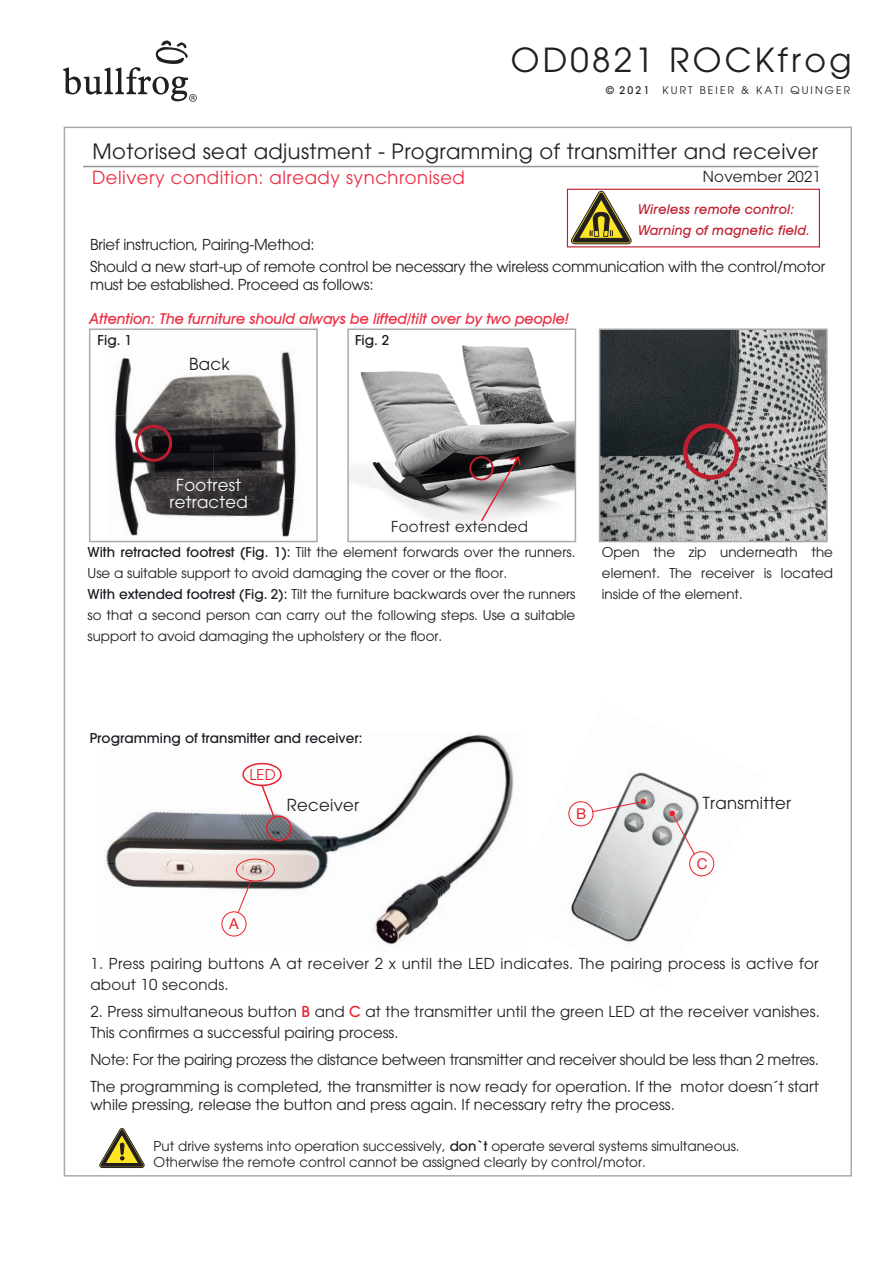
<style>
.page{position:relative;width:893px;height:1263px;background:#fff}
.page>*{position:absolute;margin:0;border:0;box-sizing:border-box;transform-origin:0 0}
.t1{font:33px "ITC Avant Garde Pro";letter-spacing:.1em;color:#231f20}
.t2{font:21px "ITC Avant Garde Pro";letter-spacing:.02em;color:#231f20}
.t3{font:18px "ITC Avant Garde Pro";letter-spacing:.03em;color:#ed2d42}
.t4{font:16.5px "ITC Avant Garde Pro";letter-spacing:.02em;color:#231f20}
.t5{font:16.5px/16.5px "ITC Avant Garde Pro";letter-spacing:.02em;color:#fff;text-align:center}
.t6{font:16.5px "ITC Avant Garde Pro";color:#1d1921}
.t7{font:15px/22.5px "ITC Avant Garde Pro";letter-spacing:-.02em;color:#231f20}
.t8{font:15px/21px "ITC Avant Garde Pro";color:#231f20}
.t9{font:15px/21px "ITC Avant Garde Pro";letter-spacing:.02em;color:#231f20}
.t10{font:italic 500 15px "Avant Garde IT Cby BT";color:#ed2d42}
.t11{font:14.85px "Helvetica Neue";color:#e9212a}
.t12{font:14.85px "ITC Avant Garde Pro";color:#e9212a}
.t13{font:13.5px/21px "ITC Avant Garde Pro";color:#1d1921}
.t14{font:13.5px/16.2px "ITC Avant Garde Pro";color:#231f20}
.t15{font:500 13.5px "ITC Avant Garde Pro";color:#1d1921}
.t16{font:italic 500 13.5px/21px "Avant Garde IT Cby BT";letter-spacing:.02em;color:#c01d2e}
.t17{font:10.5px "ITC Avant Garde Pro";letter-spacing:.2em;color:#231f20}
.t18{font:500 10.5px "ITC Avant Garde Pro";color:#231f20}
.s1{font-weight:500}
.s2{font-weight:500;color:#231f20}
.s3{font-weight:500;color:#e9212a}
</style>
<div class="page">
<svg style="left:63px;top:40px;width:134px;height:62px"></svg>
<img style="left:115px;top:358px;width:96px;height:55px">
<img style="left:211px;top:351px;width:84px;height:62px">
<img style="left:114px;top:413px;width:98px;height:85px">
<img style="left:212px;top:411px;width:85px;height:87px">
<img style="left:120px;top:498px;width:175px;height:39px">
<img style="left:602px;top:331px;width:223px;height:208px">
<div style="left:89px;top:328px;width:229px;height:214px;border:2px solid #a8a9ad"></div>
<img style="left:350px;top:345px;width:223px;height:179px">
<div style="left:347px;top:328px;width:229px;height:214px;border:2px solid #a8a9ad"></div>
<div style="left:599px;top:328px;width:229px;height:214px;border:2px solid #a8a9ad"></div>
<svg style="left:479px;top:456px;width:42px;height:67px;background:#a59a9b"></svg>
<div style="left:683px;top:423px;width:56px;height:57px;border:4px solid #c01d2e;border-radius:50%"></div>
<div style="left:135px;top:425px;width:37px;height:37px;border:3px solid #c01d2e;border-radius:50%"></div>
<div style="left:469px;top:456px;width:25px;height:25px;border:2px solid #c01d2e;border-radius:50%"></div>
<hr style="left:83px;top:166px;width:735px;height:1px;background:#939598">
<div style="left:567px;top:189px;width:253px;height:58px;border:1px solid #c01d2e"></div>
<svg style="left:571px;top:190px;width:60px;height:54px"></svg>
<img style="left:106px;top:762px;width:205px;height:128px">
<img style="left:311px;top:734px;width:203px;height:173px">
<img style="left:221px;top:907px;width:216px;height:38px">
<img style="left:621px;top:772px;width:42px;height:26px">
<img style="left:644px;top:781px;width:54px;height:43px">
<img style="left:684px;top:800px;width:16px;height:24px">
<img style="left:568px;top:801px;width:23px;height:26px">
<img style="left:584px;top:806px;width:60px;height:43px">
<img style="left:624px;top:824px;width:45px;height:43px">
<img style="left:664px;top:843px;width:51px;height:39px">
<img style="left:577px;top:849px;width:47px;height:43px">
<img style="left:604px;top:867px;width:61px;height:43px">
<img style="left:645px;top:886px;width:20px;height:39px">
<img style="left:570px;top:892px;width:34px;height:30px">
<img style="left:585px;top:910px;width:60px;height:31px">
<img style="left:625px;top:929px;width:20px;height:14px">
<img style="left:504px;top:865px;width:10px;height:42px">
<div style="left:568px;top:801px;width:25px;height:25px;border:1px solid #e9212a;border-radius:50%"></div>
<svg style="left:592px;top:798px;width:54px;height:14px"></svg>
<div style="left:689px;top:851px;width:25px;height:25px;border:1px solid #e9212a;border-radius:50%"></div>
<svg style="left:669px;top:810px;width:26px;height:45px"></svg>
<div style="left:236px;top:859px;width:39px;height:22px;border:1px solid #e9212a;border-radius:50%"></div>
<div style="left:222px;top:911px;width:24px;height:25px;border:1px solid #e9212a;border-radius:50%"></div>
<svg style="left:237px;top:880px;width:15px;height:33px"></svg>
<div style="left:242px;top:763px;width:40px;height:23px;border:2px solid #e9212a;border-radius:50%"></div>
<svg style="left:260px;top:783px;width:32px;height:61px"></svg>
<svg style="left:99px;top:1128px;width:45px;height:40px"></svg>
<h1 class="t1" style="left:511px;top:40px;width:342px">OD0821 ROCKfrog</h1>
<p class="t18" style="left:606px;top:83px;width:45px">© 2021</p>
<p class="t17" style="left:662px;top:84px;width:189px">KURT BEIER &amp; KATI QUINGER</p>
<h2 class="t2" style="left:93px;top:138px;width:727px">Motorised seat adjustment - Programming of transmitter and receiver</h2>
<h3 class="t3" style="left:92px;top:166px;width:374px">Delivery condition: already synchronised</h3>
<p class="t9" style="left:703px;top:166px;width:120px">November 2021</p>
<p class="t16" style="left:638px;top:199px;width:174px">Wireless remote control:<br>Warning of magnetic field.</p>
<p class="t7" style="left:90px;top:233px;width:737px">Brief instruction, Pairing-Method:<br>Should a new start-up of remote control be necessary the wireless communication with the control/motor</p>
<p class="t8" style="left:90px;top:274px;width:285px">must be established. Proceed as follows:</p>
<p class="t10" style="left:90px;top:309px;width:481px">Attention: The furniture should always be lifted/tilt over by two people!</p>
<p class="t15" style="left:98px;top:332px;width:36px">Fig. 1</p>
<p class="t15" style="left:355px;top:332px;width:36px">Fig. 2</p>
<p class="t6" style="left:189px;top:354px;width:42px">Back</p>
<p class="t5" style="left:170px;top:477px;width:80px">Footrest retracted</p>
<p class="t9" style="left:391px;top:516px;width:138px">Footrest extended</p>
<p class="t13" style="left:88px;top:541px;width:489px"><span class="s1">With retracted footrest (Fig. 1):</span> Tilt the element forwards over the runners.<br>Use a suitable support to avoid damaging the cover or the floor.<br><span class="s1">With extended footrest</span> <span class="s2">(Fig. 2):</span> Tilt the furniture backwards over the runners so that a second person can carry out the following steps. Use a suitable support to avoid damaging the upholstery or the floor.</p>
<p class="t13" style="left:602px;top:541px;width:233px;text-align:justify">Open the zip underneath the element. The receiver is located inside of the element.</p>
<p class="t15" style="left:90px;top:730px;width:274px">Programming of transmitter and receiver:</p>
<p class="t12" style="left:249px;top:765px;width:28px">LED</p>
<p class="t4" style="left:287px;top:795px;width:74px">Receiver</p>
<p class="t4" style="left:703px;top:793px;width:90px">Transmitter</p>
<p class="t11" style="left:576px;top:803px;width:12px">B</p>
<p class="t11" style="left:697px;top:853px;width:12px">C</p>
<p class="t11" style="left:229px;top:913px;width:11px">A</p>
<p class="t9" style="left:90px;top:953px;width:730px">1. Press pairing buttons A at receiver 2 x until the LED indicates. The pairing process is active for about 10 seconds.</p>
<p class="t8" style="left:90px;top:1001px;width:731px">2. Press simultaneous button <span class="s3">B</span> and <span class="s3">C</span> at the transmitter until the green LED at the receiver vanishes.<br>This confirmes a successful pairing process.</p>
<p class="t7" style="left:90px;top:1046px;width:730px;line-height:27px">Note: For the pairing prozess the distance between transmitter and receiver should be less than 2 metres.<br>The programming is completed, the transmitter is now ready for operation. If the motor doesn´t start</p>
<p class="t8" style="left:90px;top:1094px;width:586px">while pressing, release the button and press again. If necessary retry the process.</p>
<p class="t14" style="left:154px;top:1138px;width:588px">Put drive systems into operation successively, <span class="s1">don`t</span> operate several systems simultaneous.<br>Otherwise the remote control cannot be assigned clearly by control/motor.</p>
</div>
